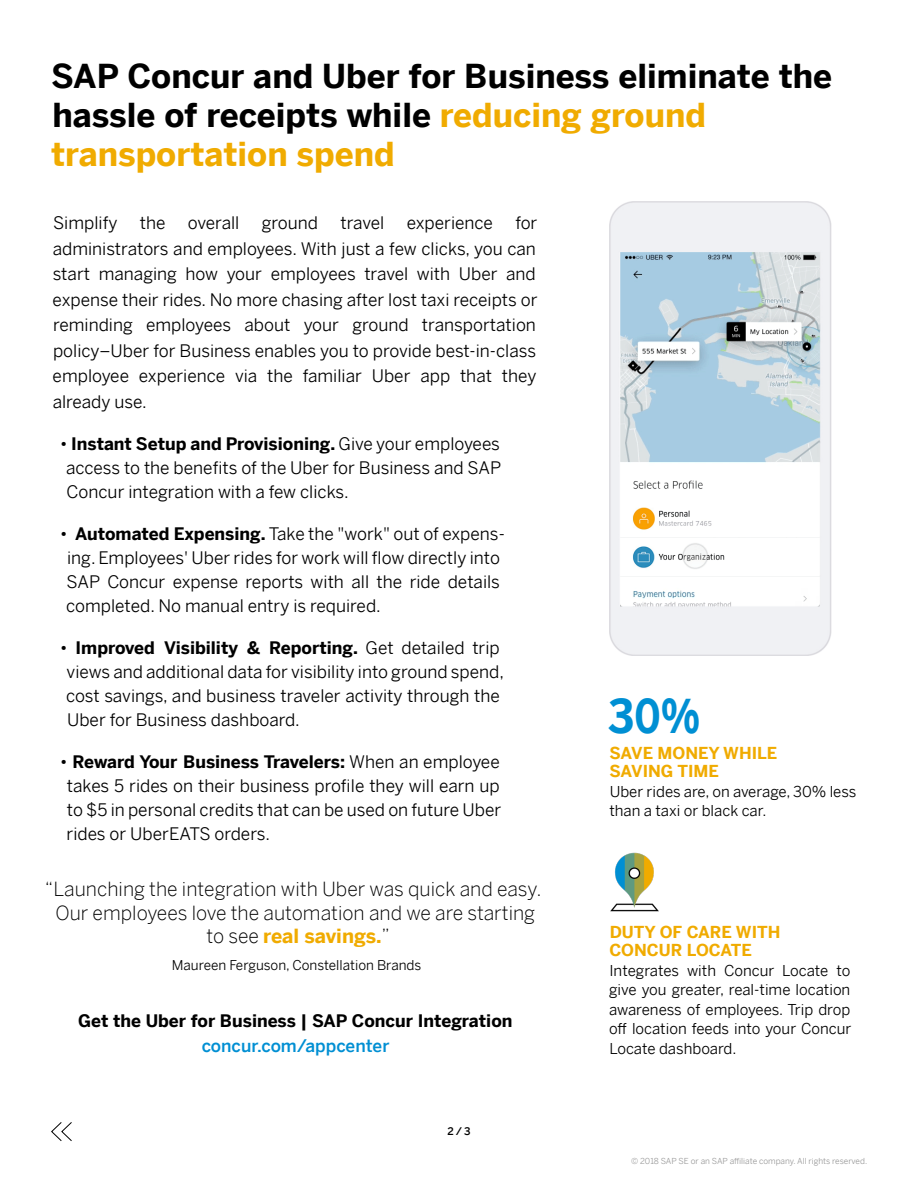
<style>
.page{position:relative;width:918px;height:1188px;background:#fff}
.page>*{position:absolute;margin:0;border:0;box-sizing:border-box;transform-origin:0 0}
.t1{font:700 46.65px "Benton Sans";color:#008fd3;scale:.9 1}
.t2{font:700 33px/39px "Benton Sans";color:#000}
.t3{font:300 19.5px/23.4px "Benton Sans";color:#000;text-align:center}
.t4{font:17.25px/24px "Benton Sans";color:#000;text-align:justify}
.t5{font:700 17.25px "Benton Sans";color:#000}
.t6{font:500 17.25px "Benton Sans";color:#008fd3}
.t7{font:700 16.5px/18px "Benton Sans";color:#f0ab00}
.t8{font:15px/19.5px "Benton Sans";color:#000;text-align:justify}
.t9{font:13.5px "Benton Sans";color:#000}
.t10{font:500 10.5px "Benton Sans";color:#000}
.t11{font:8.25px "Benton Sans";color:#999}
.s1{color:#f0ab00}
.s2{font-weight:700}
.s3{font-weight:700;color:#f0ab00}
</style>
<div class="page">
<img style="left:610px;top:853px;width:49px;height:59px">
<img style="left:609px;top:201px;width:223px;height:455px">
<svg style="left:51px;top:1122px;width:21px;height:19px"></svg>
<h2 class="t2" style="left:51px;top:53px;width:783px">SAP Concur and Uber for Business eliminate the hassle of receipts while <span class="s1">reducing ground transportation spend</span></h2>
<p class="t4" style="left:53px;top:209px;width:66px">Simplify</p>
<p class="t4" style="left:140px;top:209px;width:27px">the</p>
<p class="t4" style="left:188px;top:209px;width:53px">overall</p>
<p class="t4" style="left:262px;top:209px;width:58px">ground</p>
<p class="t4" style="left:340px;top:209px;width:45px">travel</p>
<p class="t4" style="left:407px;top:209px;width:88px">experience</p>
<p class="t4" style="left:53px;top:208px;width:486px;line-height:25.5px;text-indent:463px">for administrators and employees. With just a few clicks, you can start managing how your employees travel with Uber and expense their rides. No more chasing after lost taxi receipts or reminding employees about your ground transportation policy–Uber for Business enables you to provide best-in-class employee experience via the familiar Uber app that they already use.</p>
<p class="t4" style="left:66px;top:430px;width:436px;text-indent:-6px">• <span class="s2">Instant Setup and Provisioning.</span> Give your employees access to the benefits of the Uber for Business and SAP Concur integration with a few clicks.</p>
<p class="t4" style="left:66px;top:520px;width:440px;text-align:left;text-indent:-6px">• <span class="s2">Automated Expensing.</span> Take the "work" out of expens&shy;ing. Employees' Uber rides for work will flow directly into SAP Concur expense reports with all the ride details completed. No manual entry is required.</p>
<p class="t4" style="left:66px;top:634px;width:439px;text-align:left;text-indent:-6px">• <span class="s2">Improved Visibility &amp; Reporting.</span> Get detailed trip views and additional data for visibility into ground spend, cost savings, and business traveler activity through the Uber for Business dashboard.</p>
<p class="t4" style="left:67px;top:748px;width:436px;text-indent:-7px">• <span class="s2">Reward Your Business Travelers:</span> When an employee takes 5 rides on their business profile they will earn up to $5 in personal credits that can be used on future Uber rides or UberEATS orders.</p>
<p class="t3" style="left:45px;top:875px;width:498px">“Launching the integration with Uber was quick and easy.<br>Our employees love the automation and we are starting to see <span class="s3">real savings.</span>”</p>
<p class="t9" style="left:172px;top:953px;width:251px">Maureen Ferguson, Constellation Brands</p>
<p class="t5" style="left:78px;top:1006px;width:436px">Get the Uber for Business | SAP Concur Integration</p>
<p class="t6" style="left:202px;top:1031px;width:189px">concur.com/appcenter</p>
<p class="t10" style="left:447px;top:1122px;width:25px">2 / 3</p>
<h1 class="t1" style="left:608px;top:676px;width:104px">30%</h1>
<p class="t7" style="left:609px;top:742px;width:169px">SAVE MONEY WHILE<br>SAVING TIME</p>
<p class="t8" style="left:609px;top:780px;width:248px">Uber rides are, on average, 30% less than a taxi or black car.</p>
<p class="t7" style="left:609px;top:922px;width:173px">DUTY OF CARE WITH<br>CONCUR LOCATE</p>
<p class="t8" style="left:609px;top:959px;width:244px">Integrates with Concur Locate to give you greater, real-time location awareness of employees. Trip drop off location feeds into your Concur Locate dashboard.</p>
<p class="t11" style="left:631px;top:1154px;width:237px">© 2018 SAP SE or an SAP affiliate company. All rights reserved.</p>
</div>
